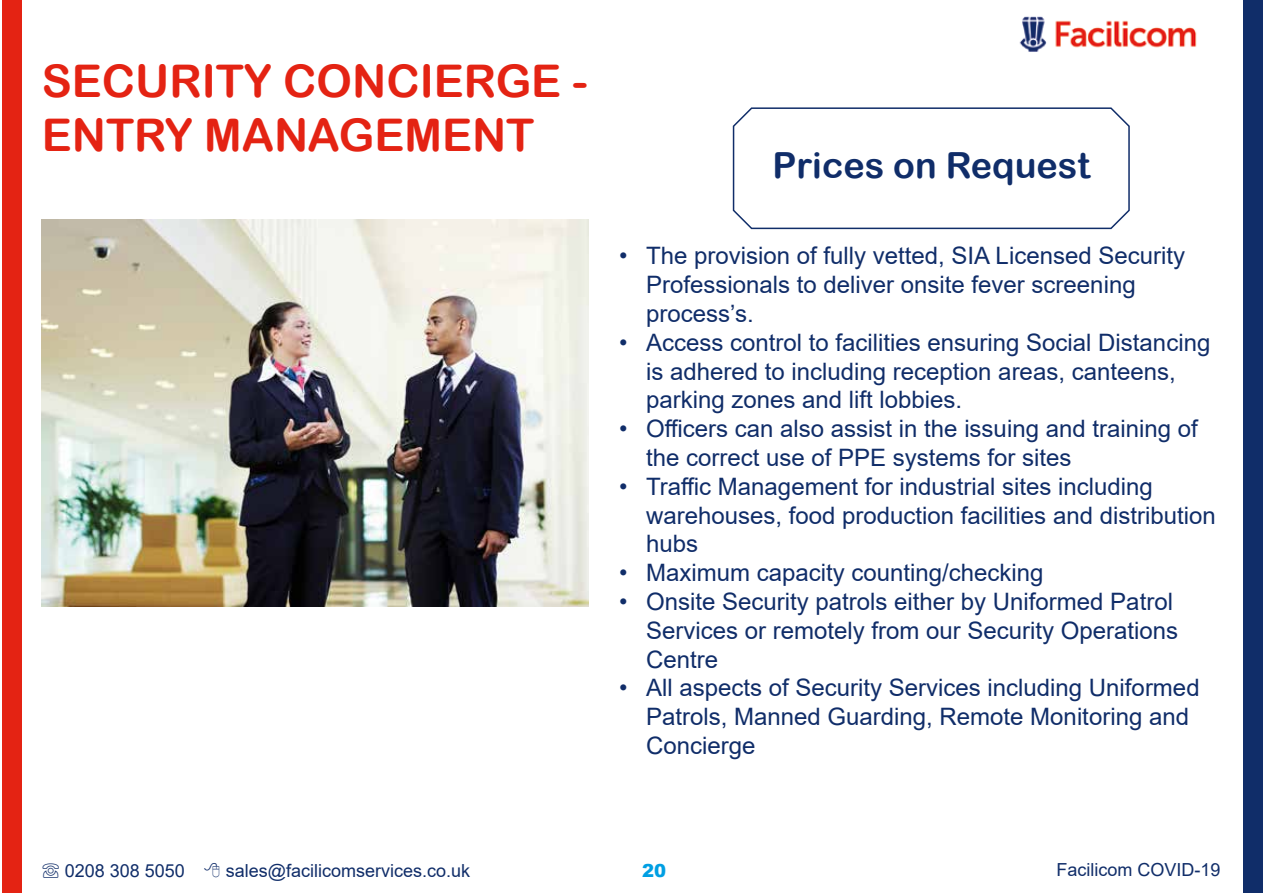
<style>
.page{position:relative;width:1263px;height:893px;background:#fff}
.page>*{position:absolute;margin:0;border:0;box-sizing:border-box;transform-origin:0 0}
.t1{font:45px/54px "Arial Rounded MT Bold";color:#e42313}
.t2{font:36px "Arial Rounded MT Bold";color:#102d69}
.t3{font:24px/28.8px "Arial";color:#102d69}
.t4{font:18px "Arial";color:#102d69}
.t5{font:900 18px "Arial";color:#009fe3}
</style>
<div class="page">
<div style="left:1244px;top:0;width:19px;height:893px;background:#102d69"></div>
<div style="left:2px;top:0;width:19px;height:893px;background:#e42313"></div>
<img style="left:1019px;top:16px;width:178px;height:36px">
<img style="left:42px;top:219px;width:546px;height:387px">
<svg style="left:732px;top:107px;width:398px;height:123px"></svg>
<h1 class="t1" style="left:42px;top:53px;width:547px">SECURITY CONCIERGE -<br>ENTRY MANAGEMENT</h1>
<h2 class="t2" style="left:772px;top:144px;width:319px">Prices on Request</h2>
<p class="t3" style="left:646px;top:241px;width:540px;text-indent:-27px">• The provision of fully vetted, SIA Licensed Security<br>Professionals to deliver onsite fever screening process’s.</p>
<p class="t3" style="left:646px;top:328px;width:566px;text-indent:-27px">• Access control to facilities ensuring Social Distancing is adhered to including reception areas, canteens, parking zones and lift lobbies.</p>
<p class="t3" style="left:646px;top:414px;width:553px;text-indent:-27px">• Officers can also assist in the issuing and training of the correct use of PPE systems for sites</p>
<p class="t3" style="left:646px;top:472px;width:571px;text-indent:-27px">• Traffic Management for industrial sites including warehouses, food production facilities and distribution hubs</p>
<p class="t3" style="left:619px;top:558px;width:426px">• Maximum capacity counting/checking</p>
<p class="t3" style="left:646px;top:587px;width:534px;text-indent:-27px">• Onsite Security patrols either by Uniformed Patrol<br>Services or remotely from our Security Operations<br>Centre</p>
<p class="t3" style="left:646px;top:673px;width:555px;text-indent:-27px">• All aspects of Security Services including Uniformed<br>Patrols, Manned Guarding, Remote Monitoring and<br>Concierge</p>
<p class="t4" style="left:42px;top:858px;width:145px">☏ 0208 308 5050</p>
<p class="t4" style="left:226px;top:858px;width:246px">sales@facilicomservices.co.uk</p>
<p class="t5" style="left:642px;top:858px;width:26px">20</p>
<p class="t4" style="left:1056px;top:858px;width:166px">Facilicom COVID-19</p>
</div>
